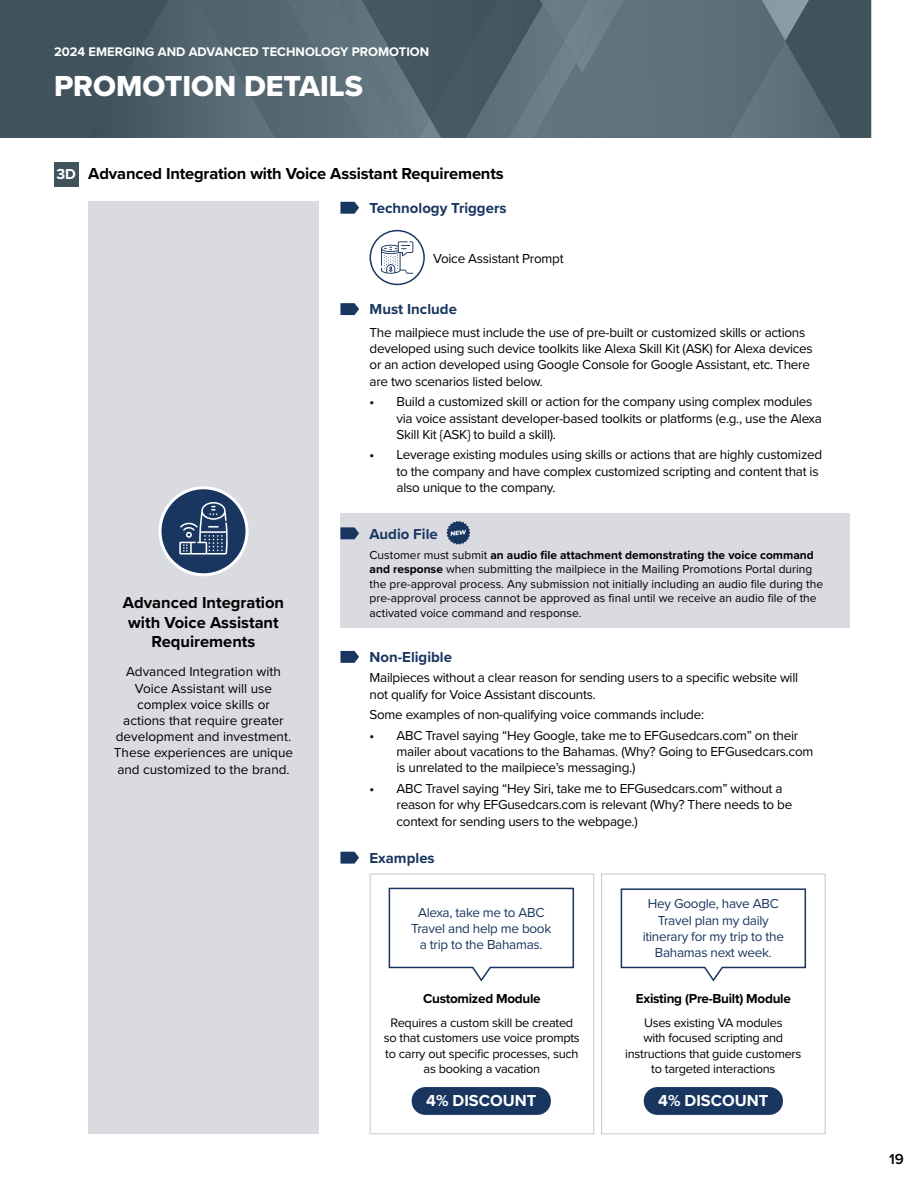
<style>
.page{position:relative;width:918px;height:1188px;background:#fff}
.page>*{position:absolute;margin:0;border:0;box-sizing:border-box;transform-origin:0 0}
.t1{font:30px "Proxima Nova Extrabld";color:#fff}
.t2{font:700 16.5px/19.8px "Proxima Nova";letter-spacing:-.01em;color:#000;text-align:center}
.t3{font:700 16.5px "Proxima Nova";color:#fff}
.t4{font:700 15px "Proxima Nova";color:#193660}
.t5{font:600 15px "Proxima Nova";color:#000}
.t6{font:700 15px "Proxima Nova";color:#fff}
.t7{font:13.5px/16.2px "Proxima Nova";letter-spacing:-.02em;color:#000}
.t8{font:13.5px/16.2px "Proxima Nova";color:#000;text-align:center}
.t9{font:13.5px/16.2px "Proxima Nova";letter-spacing:-.02em;color:#193660;text-align:center}
.t10{font:700 13.5px "Proxima Nova";letter-spacing:-.02em;color:#000}
.t11{font:700 12.9px "Proxima Nova";color:#fff}
.t12{font:12.75px/15.3px "Proxima Nova";letter-spacing:-.02em;color:#000;text-align:center}
.t13{font:12px/14.4px "Proxima Nova";color:#000}
.s1{font-weight:700;color:#140d36}
.s2{font-weight:700}
</style>
<div class="page">
<div style="left:0;top:0;width:872px;height:138px;background:#40525c"></div>
<img style="left:778px;top:41px;width:19px;height:97px">
<img style="left:759px;top:74px;width:19px;height:64px">
<img style="left:797px;top:62px;width:18px;height:76px">
<img style="left:748px;top:106px;width:11px;height:32px">
<img style="left:815px;top:93px;width:19px;height:45px">
<svg style="left:834px;top:126px;width:7px;height:12px"></svg>
<img style="left:767px;top:0;width:42px;height:38px">
<img style="left:550px;top:81px;width:10px;height:11px">
<img style="left:531px;top:81px;width:19px;height:57px">
<img style="left:512px;top:106px;width:19px;height:32px">
<div style="left:616px;top:0;width:132px;height:138px;background:#5f717b"></div>
<img style="left:748px;top:0;width:19px;height:106px">
<img style="left:598px;top:74px;width:18px;height:64px">
<img style="left:766px;top:8px;width:19px;height:66px">
<img style="left:579px;top:74px;width:19px;height:64px">
<img style="left:560px;top:64px;width:19px;height:74px">
<img style="left:541px;top:92px;width:19px;height:46px">
<svg style="left:534px;top:125px;width:7px;height:13px"></svg>
<img style="left:564px;top:41px;width:12px;height:23px">
<img style="left:576px;top:0;width:49px;height:74px">
<img style="left:527px;top:41px;width:37px;height:40px">
<img style="left:509px;top:53px;width:18px;height:84px">
<img style="left:490px;top:70px;width:19px;height:68px">
<img style="left:472px;top:103px;width:18px;height:35px">
<img style="left:527px;top:81px;width:14px;height:25px">
<img style="left:515px;top:7px;width:27px;height:46px">
<img style="left:486px;top:70px;width:19px;height:33px">
<img style="left:467px;top:103px;width:19px;height:33px">
<img style="left:505px;top:53px;width:10px;height:17px">
<img style="left:411px;top:101px;width:7px;height:37px">
<img style="left:411px;top:86px;width:8px;height:15px">
<img style="left:418px;top:100px;width:23px;height:38px">
<div style="left:542px;top:0;width:46px;height:41px;background:#697b85"></div>
<svg style="left:540px;top:0;width:5px;height:5px"></svg>
<svg style="left:156px;top:0;width:117px;height:138px"></svg>
<img style="left:255px;top:0;width:18px;height:134px">
<div style="left:273px;top:0;width:18px;height:138px;background:#556771"></div>
<div style="left:291px;top:26px;width:19px;height:112px;background:#566872"></div>
<img style="left:310px;top:58px;width:18px;height:80px">
<img style="left:223px;top:48px;width:32px;height:38px">
<img style="left:328px;top:89px;width:18px;height:49px">
<img style="left:245px;top:85px;width:10px;height:18px">
<img style="left:346px;top:121px;width:9px;height:17px">
<img style="left:318px;top:58px;width:1px;height:30px">
<img style="left:355px;top:121px;width:1px;height:17px">
<img style="left:286px;top:0;width:14px;height:26px">
<img style="left:300px;top:0;width:19px;height:58px">
<img style="left:319px;top:0;width:18px;height:89px">
<img style="left:337px;top:47px;width:19px;height:74px">
<img style="left:356px;top:76px;width:18px;height:62px">
<img style="left:374px;top:104px;width:18px;height:34px">
<img style="left:392px;top:133px;width:9px;height:5px">
<img style="left:335px;top:0;width:16px;height:47px">
<img style="left:324px;top:0;width:11px;height:18px">
<img style="left:351px;top:28px;width:17px;height:48px">
<img style="left:368px;top:61px;width:16px;height:43px">
<img style="left:384px;top:94px;width:17px;height:39px">
<img style="left:401px;top:110px;width:16px;height:28px">
<img style="left:353px;top:0;width:19px;height:61px">
<img style="left:337px;top:0;width:16px;height:28px">
<img style="left:372px;top:18px;width:19px;height:76px">
<img style="left:391px;top:51px;width:20px;height:76px">
<div style="left:370px;top:874px;width:224px;height:260px;border:1px solid #c7c7c9"></div>
<div style="left:601px;top:874px;width:224px;height:260px;border:1px solid #c7c7c9"></div>
<div style="left:370px;top:230px;width:55px;height:55px;border:2px solid #193660;border-radius:50%"></div>
<svg style="left:381px;top:241px;width:33px;height:33px"></svg>
<div style="left:88px;top:201px;width:231px;height:933px;background:#dadae1"></div>
<div style="left:160px;top:488px;width:87px;height:87px;background:#193660;border-radius:50%"></div>
<div style="left:159px;top:486px;width:90px;height:90px;border:3px solid #fff;border-radius:50%"></div>
<svg style="left:340px;top:202px;width:19px;height:12px"></svg>
<svg style="left:340px;top:303px;width:19px;height:12px"></svg>
<svg style="left:340px;top:651px;width:19px;height:12px"></svg>
<svg style="left:179px;top:502px;width:49px;height:53px"></svg>
<svg style="left:340px;top:852px;width:19px;height:12px"></svg>
<svg style="left:388px;top:887px;width:187px;height:95px"></svg>
<svg style="left:620px;top:888px;width:187px;height:94px"></svg>
<div style="left:54px;top:162px;width:24px;height:24px;background:#40525c"></div>
<div style="left:644px;top:1087px;width:139px;height:28px;background:#193660;border-radius:14px"></div>
<div style="left:412px;top:1087px;width:139px;height:28px;background:#193660;border-radius:14px"></div>
<div style="left:340px;top:513px;width:510px;height:115px;background:#dadae1"></div>
<svg style="left:340px;top:527px;width:19px;height:12px"></svg>
<svg style="left:446px;top:521px;width:24px;height:24px"></svg>
<p class="t11" style="left:54px;top:42px;width:377px">2024 EMERGING AND ADVANCED TECHNOLOGY PROMOTION</p>
<h1 class="t1" style="left:54px;top:63px;width:311px">PROMOTION DETAILS</h1>
<p class="t6" style="left:56px;top:162px;width:21px">3D</p>
<p class="t2" style="left:88px;top:163px;width:417px">Advanced Integration with Voice Assistant Requirements</p>
<p class="t4" style="left:370px;top:197px;width:139px">Technology Triggers</p>
<p class="t7" style="left:433px;top:250px;width:132px">Voice Assistant Prompt</p>
<p class="t2" style="left:123px;top:592px;width:163px">Advanced Integration with Voice Assistant<br>Requirements</p>
<p class="t8" style="left:114px;top:663px;width:181px">Advanced Integration with<br>Voice Assistant will use complex voice skills or<br>actions that require greater development and investment.<br>These experiences are unique and customized to the brand.</p>
<p class="t4" style="left:370px;top:298px;width:89px">Must Include</p>
<p class="t7" style="left:370px;top:324px;width:445px">The mailpiece must include the use of pre-built or customized skills or actions developed using such device toolkits like Alexa Skill Kit (ASK) for Alexa devices or an action developed using Google Console for Google Assistant, etc. There are two scenarios listed below.</p>
<p class="t7" style="left:397px;top:393px;width:427px;text-indent:-27px"><span class="s1">•</span> Build a customized skill or action for the company using complex modules via voice assistant developer-based toolkits or platforms (e.g., use the Alexa<br>Skill Kit {ASK} to build a skill).</p>
<p class="t7" style="left:397px;top:446px;width:427px;text-indent:-27px"><span class="s1">•</span> Leverage existing modules using skills or actions that are highly customized to the company and have complex customized scripting and content that is also unique to the company.</p>
<p class="t4" style="left:370px;top:522px;width:70px">Audio File</p>
<p class="t13" style="left:370px;top:547px;width:455px">Customer must submit <span class="s2">an audio file attachment demonstrating the voice command and response</span> when submitting the mailpiece in the Mailing Promotions Portal during the pre-approval process. Any submission not initially including an audio file during the pre-approval process cannot be approved as final until we receive an audio file of the activated voice command and response.</p>
<p class="t4" style="left:370px;top:646px;width:84px">Non-Eligible</p>
<p class="t7" style="left:370px;top:669px;width:430px">Mailpieces without a clear reason for sending users to a specific website will not qualify for Voice Assistant discounts.</p>
<p class="t7" style="left:370px;top:706px;width:336px">Some examples of non-qualifying voice commands include:</p>
<p class="t7" style="left:397px;top:727px;width:418px;text-indent:-27px"><span class="s1">•</span> ABC Travel saying “Hey Google, take me to EFGusedcars.com” on their mailer about vacations to the Bahamas. (Why? Going to EFGusedcars.com is unrelated to the mailpiece’s messaging.)</p>
<p class="t7" style="left:397px;top:780px;width:397px;text-indent:-27px"><span class="s1">•</span> ABC Travel saying “Hey Siri, take me to EFGusedcars.com” without a reason for why EFGusedcars.com is relevant (Why? There needs to be context for sending users to the webpage.)</p>
<p class="t4" style="left:370px;top:847px;width:67px">Examples</p>
<p class="t9" style="left:411px;top:903px;width:142px">Alexa, take me to ABC<br>Travel and help me book a trip to the Bahamas.</p>
<p class="t9" style="left:643px;top:895px;width:143px">Hey Google, have ABC<br>Travel plan my daily itinerary for my trip to the<br>Bahamas next week.</p>
<p class="t10" style="left:423px;top:988px;width:119px">Customized Module</p>
<p class="t12" style="left:384px;top:1015px;width:197px">Requires a custom skill be created so that customers use voice prompts to carry out specific processes, such as booking a vacation</p>
<p class="t10" style="left:636px;top:988px;width:156px">Existing (Pre-Built) Module</p>
<p class="t12" style="left:625px;top:1015px;width:178px">Uses existing VA modules<br>with focused scripting and instructions that guide customers to targeted interactions</p>
<p class="t3" style="left:426px;top:1088px;width:112px">4% DISCOUNT</p>
<p class="t3" style="left:658px;top:1088px;width:112px">4% DISCOUNT</p>
<p class="t5" style="left:889px;top:1148px;width:16px">19</p>
</div>
